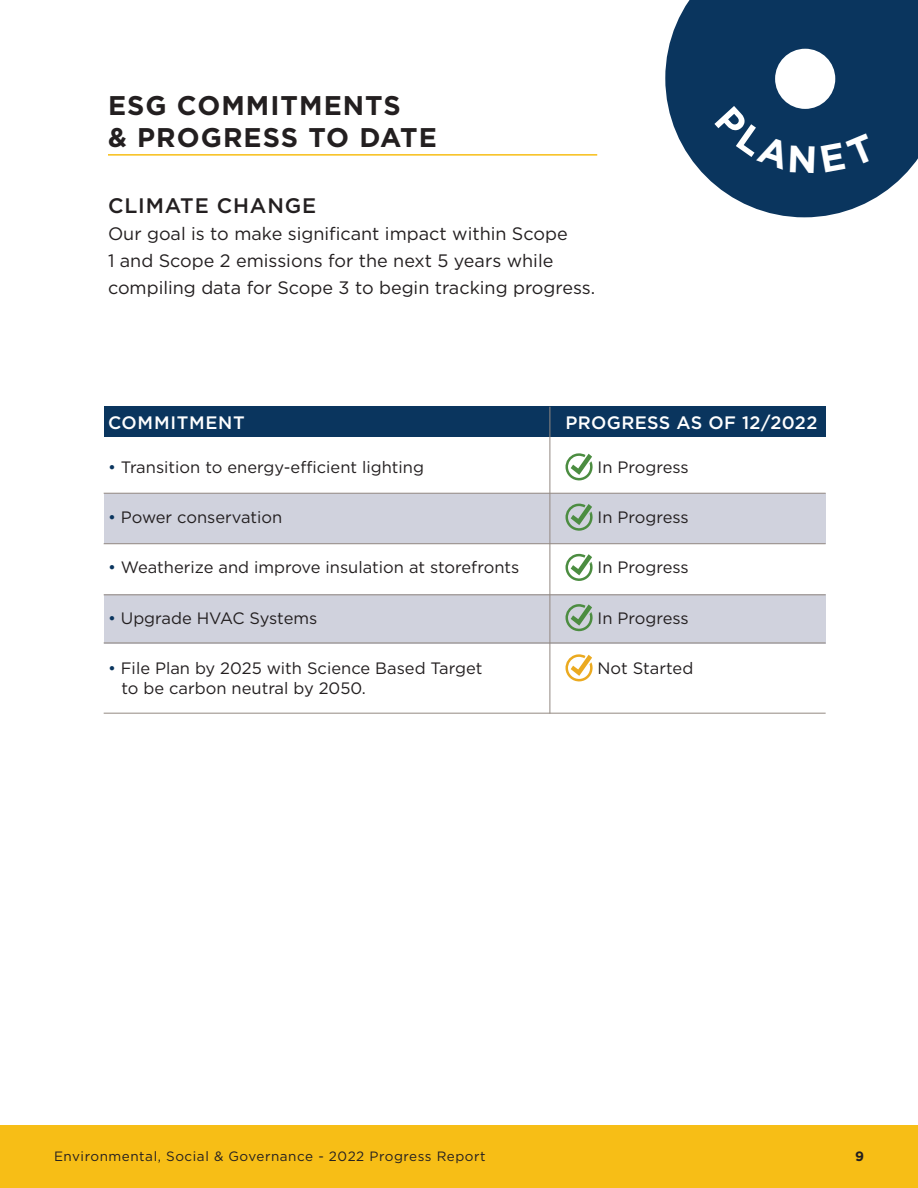
<style>
.page{position:relative;width:918px;height:1188px;background:#fff}
.page>*{position:absolute;margin:0;border:0;box-sizing:border-box;transform-origin:0 0}
.Headers{font:700 27px/32.4px "Gotham";letter-spacing:.04em;color:#231f20}
.subhead{font:500 21px "Gotham";letter-spacing:.04em;color:#231f20}
.Copy{font:18px/27px "Gotham";color:#231f20}
.small_subhead{font:500 18px "Gotham";letter-spacing:.02em;color:#fff}
.small_subhead-2{font:500 18px "Gotham";letter-spacing:.04em;color:#fff}
.bulleted_copy{font:16.5px "Gotham";color:#231f20}
.t1{font:13.5px "Gotham";letter-spacing:.04em;color:#231f20}
.t2{font:700 13.5px "Gotham";color:#231f20}
.s1{color:#0a355e}
</style>
<div class="page">
<div style="left:0;top:1125px;width:918px;height:63px;background:#f7be16"></div>
<div style="left:104px;top:407px;width:722px;height:30px;background:#0a355e"></div>
<div style="left:104px;top:494px;width:722px;height:50px;background:#d0d2dd"></div>
<div style="left:104px;top:594px;width:722px;height:49px;background:#d0d2dd"></div>
<hr style="left:108px;top:154px;width:489px;height:2px;background:#f7be16">
<svg style="left:565px;top:406px;width:27px;height:276px"></svg>
<hr style="left:104px;top:493px;width:722px;height:1px;background:#938982">
<hr style="left:104px;top:543px;width:722px;height:1px;background:#938982">
<hr style="left:104px;top:594px;width:722px;height:1px;background:#938982">
<hr style="left:104px;top:643px;width:722px;height:1px;background:#938982">
<hr style="left:104px;top:713px;width:722px;height:1px;background:#938982">
<hr style="left:550px;top:407px;width:1px;height:307px;background:#938982">
<svg style="left:665px;top:0;width:253px;height:217px;fill:#0a355e"></svg>
<div style="left:775px;top:49px;width:60px;height:60px;background:#fff;border-radius:50%"></div>
<div style="left:714px;top:106px;width:101px;height:67px;background:#0a355e"></div>
<div style="left:821px;top:133px;width:55px;height:39px;background:#0a355e"></div>
<p class="Headers" style="left:108px;top:89px;width:330px">ESG COMMITMENTS<br>&amp; PROGRESS TO DATE</p>
<p class="subhead" style="left:108px;top:192px;width:210px">CLIMATE CHANGE</p>
<p class="Copy" style="left:108px;top:220px;width:489px">Our goal is to make significant impact within Scope<br>1 and Scope 2 emissions for the next 5 years while compiling data for Scope 3 to begin tracking progress.</p>
<p class="small_subhead-2" style="left:108px;top:411px;width:138px">COMMITMENT</p>
<p class="small_subhead" style="left:566px;top:411px;width:253px">PROGRESS AS OF 12/2022</p>
<p class="bulleted_copy" style="left:108px;top:457px;width:318px"><span class="s1">•</span> Transition to energy-efficient lighting</p>
<p class="bulleted_copy" style="left:598px;top:457px;width:93px">In Progress</p>
<p class="bulleted_copy" style="left:108px;top:507px;width:176px"><span class="s1">•</span> Power conservation</p>
<p class="bulleted_copy" style="left:598px;top:507px;width:93px">In Progress</p>
<p class="bulleted_copy" style="left:108px;top:557px;width:413px"><span class="s1">•</span> Weatherize and improve insulation at storefronts</p>
<p class="bulleted_copy" style="left:598px;top:557px;width:93px">In Progress</p>
<p class="bulleted_copy" style="left:108px;top:607px;width:211px"><span class="s1">•</span> Upgrade HVAC Systems</p>
<p class="bulleted_copy" style="left:598px;top:607px;width:93px">In Progress</p>
<p class="bulleted_copy" style="left:108px;top:658px;width:376px"><span class="s1">•</span> File Plan by 2025 with Science Based Target</p>
<p class="bulleted_copy" style="left:598px;top:658px;width:97px">Not Started</p>
<p class="bulleted_copy" style="left:122px;top:677px;width:246px">to be carbon neutral by 2050.</p>
<p class="t1" style="left:54px;top:1147px;width:433px">Environmental, Social &amp; Governance - 2022 Progress Report</p>
<p class="t2" style="left:855px;top:1147px;width:10px">9</p>
</div>
